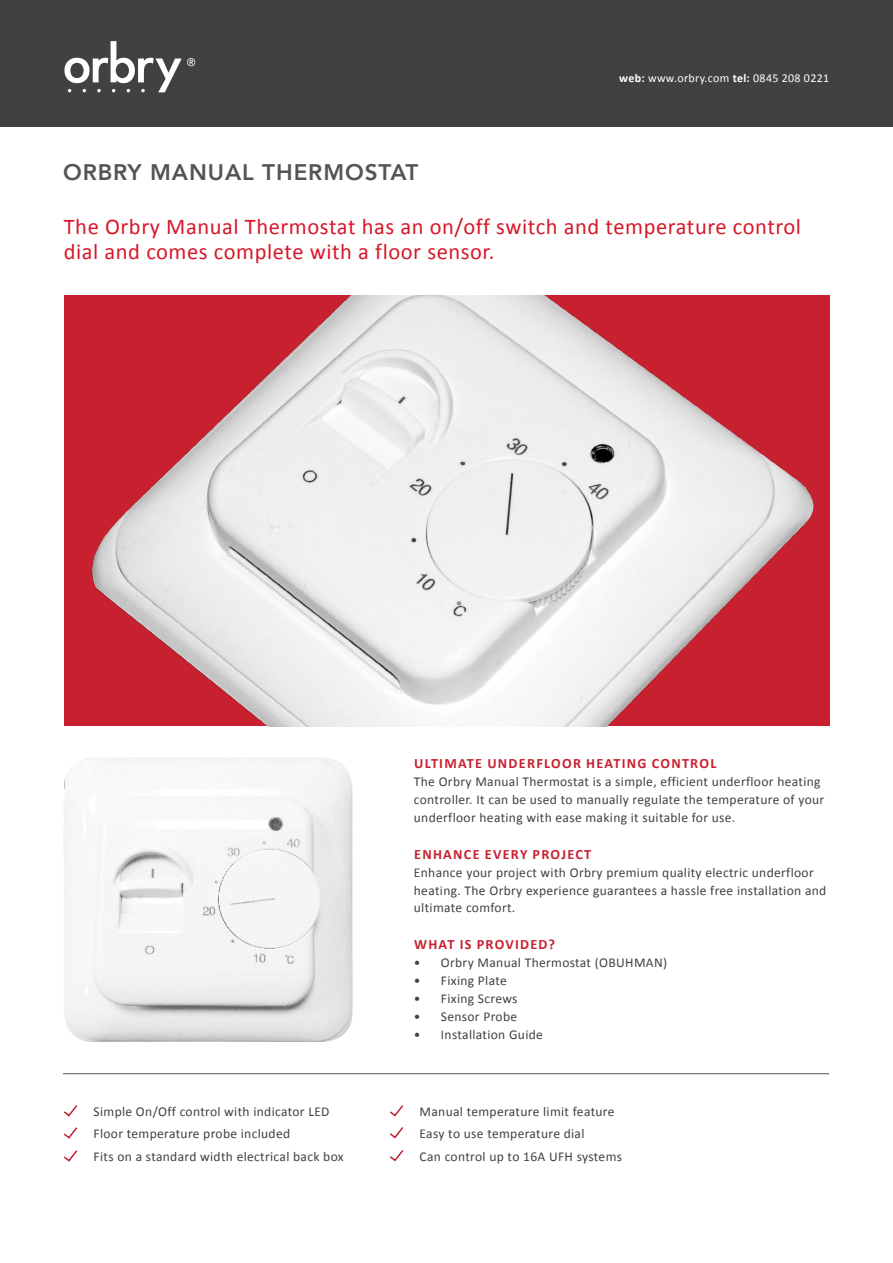
<style>
.page{position:relative;width:893px;height:1263px;background:#fff}
.page>*{position:absolute;margin:0;border:0;box-sizing:border-box;transform-origin:0 0}
.t1{font:22.5px/25.5px "Calibri";letter-spacing:.025em;color:#d7182a}
.t2{font:800 22.5px "Avenir";letter-spacing:.04em;color:#545456}
.t3{font:700 14.25px "Calibri";letter-spacing:.09em;color:#c82130}
.t4{font:13.5px/18px "Calibri";letter-spacing:.025em;color:#414042}
.t5{font:12px "Calibri";letter-spacing:.025em;color:#fff}
.s1{font-weight:700}
</style>
<div class="page">
<div style="left:0;top:0;width:893px;height:126px;background:#414042"></div>
<svg style="left:64px;top:41px;width:131px;height:51px"></svg>
<img style="left:64px;top:758px;width:289px;height:284px">
<img style="left:64px;top:295px;width:765px;height:431px">
<hr style="left:63px;top:1073px;width:766px;height:1px;background:#545456">
<svg style="left:390px;top:1105px;width:14px;height:12px"></svg>
<svg style="left:390px;top:1127px;width:14px;height:12px"></svg>
<svg style="left:390px;top:1150px;width:14px;height:12px"></svg>
<svg style="left:64px;top:1127px;width:14px;height:12px"></svg>
<svg style="left:64px;top:1150px;width:14px;height:12px"></svg>
<svg style="left:64px;top:1105px;width:14px;height:12px"></svg>
<p class="t5" style="left:619px;top:70px;width:211px"><span class="s1">web:</span> www.orbry.com <span class="s1">tel:</span> 0845 208 0221</p>
<h1 class="t2" style="left:63px;top:152px;width:357px">ORBRY MANUAL THERMOSTAT</h1>
<h1 class="t1" style="left:64px;top:213px;width:739px">The Orbry Manual Thermostat has an on/off switch and temperature control dial and comes complete with a floor sensor.</h1>
<p class="t3" style="left:414px;top:755px;width:304px">ULTIMATE UNDERFLOOR HEATING CONTROL</p>
<p class="t4" style="left:414px;top:773px;width:412px">The Orbry Manual Thermostat is a simple, efficient underfloor heating controller. It can be used to manually regulate the temperature of your underfloor heating with ease making it suitable for use.</p>
<p class="t3" style="left:414px;top:845px;width:179px">ENHANCE EVERY PROJECT</p>
<p class="t4" style="left:414px;top:863px;width:414px">Enhance your project with Orbry premium quality electric underfloor heating. The Orbry experience guarantees a hassle free installation and ultimate comfort.</p>
<p class="t3" style="left:414px;top:935px;width:142px">WHAT IS PROVIDED?</p>
<p class="t4" style="left:414px;top:953px;width:255px">• Orbry Manual Thermostat (OBUHMAN)</p>
<p class="t4" style="left:414px;top:971px;width:94px">• Fixing Plate</p>
<p class="t4" style="left:414px;top:989px;width:105px">• Fixing Screws</p>
<p class="t4" style="left:414px;top:1007px;width:105px">• Sensor Probe</p>
<p class="t4" style="left:414px;top:1025px;width:131px">• Installation Guide</p>
<p class="t4" style="left:94px;top:1100px;width:252px;line-height:22.5px">Simple On/Off control with indicator LED<br>Floor temperature probe included<br>Fits on a standard width electrical back box</p>
<p class="t4" style="left:420px;top:1100px;width:204px;line-height:22.5px">Manual temperature limit feature<br>Easy to use temperature dial<br>Can control up to 16A UFH systems</p>
</div>
